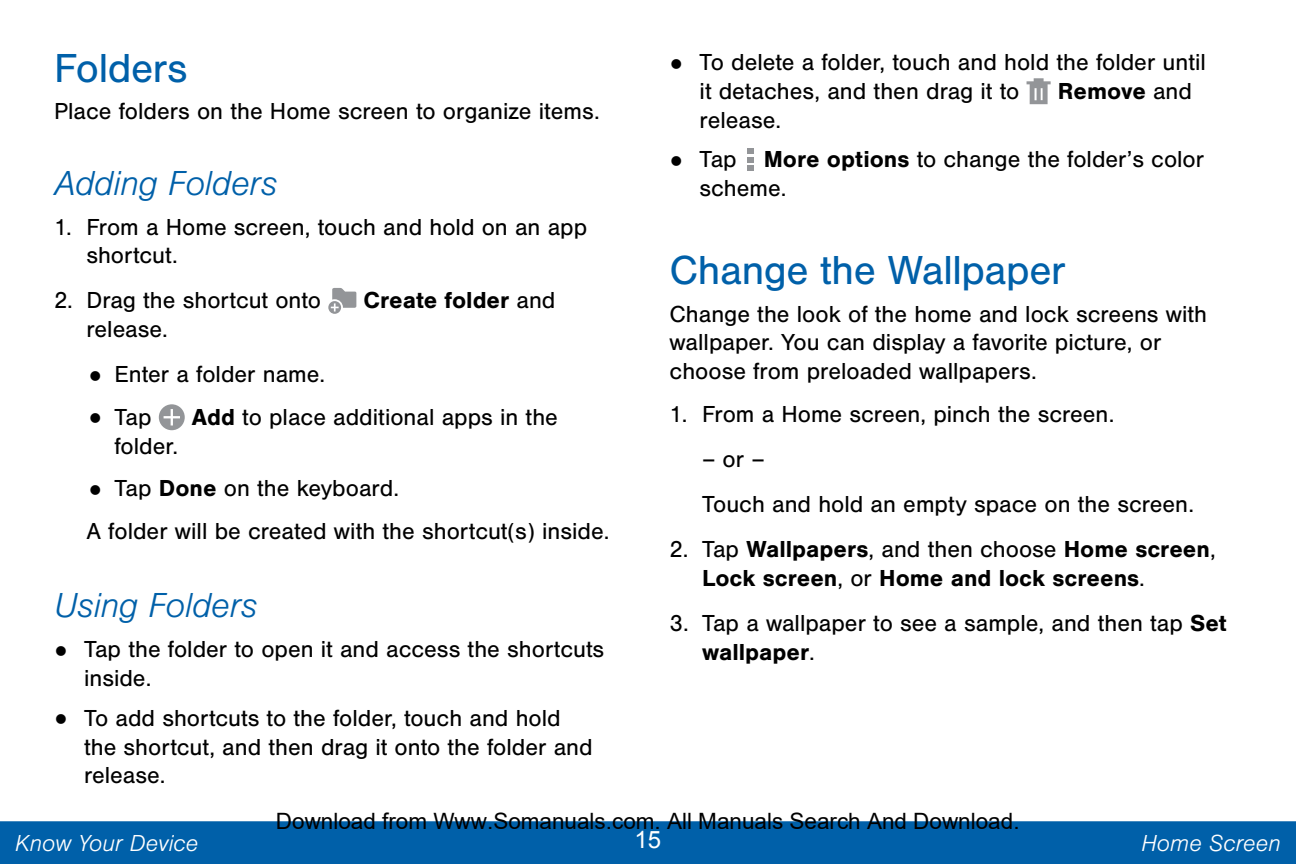
<style>
.page{position:relative;width:1296px;height:864px;background:#fff}
.page>*{position:absolute;margin:0;border:0;box-sizing:border-box;transform-origin:0 0}
.t1{font:42px "Nimbus San";letter-spacing:-.01em;color:#0060a9}
.t2{font:italic 300 36px "Nimbus San";letter-spacing:-.015em;color:#0060a9}
.t3{font:24px/28.8px "Nimbus San";color:#000}
.t4{font:700 24px/28.8px "Nimbus San";color:#000}
.t5{font:italic 300 24px "Nimbus San";color:#fff}
.t6{font:24px "Arial";color:#fff}
.t7{font:22.5px "Arial";color:#000}
.s1{font-weight:400}
.s2{font-family:"Arial";font-size:39px}
.s3{font-weight:700}
</style>
<div class="page">
<div style="left:0;top:821px;width:1296px;height:43px;background:#0060a9;border:3px solid #0060a9"></div>
<svg style="left:328px;top:288px;width:28px;height:26px"></svg>
<svg style="left:159px;top:404px;width:26px;height:26px"></svg>
<svg style="left:1027px;top:78px;width:24px;height:26px"></svg>
<svg style="left:747px;top:148px;width:6px;height:23px"></svg>
<h1 class="t1" style="left:54px;top:45px;width:135px">Folders</h1>
<p class="t3" style="left:54px;top:97px;width:547px">Place folders on the Home screen to organize items.</p>
<h2 class="t2" style="left:54px;top:164px;width:225px">Adding Folders</h2>
<p class="t3" style="left:86px;top:213px;width:502px;text-indent:-32px">1. From a Home screen, touch and hold on an app shortcut.</p>
<p class="t3" style="left:54px;top:286px;width:269px">2. Drag the shortcut onto</p>
<p class="t4" style="left:364px;top:286px;width:193px">Create folder <span class="s1">and</span></p>
<p class="t3" style="left:86px;top:315px;width:83px">release.</p>
<p class="t3" style="left:89px;top:360px;width:238px"><span class="s2">•</span> Enter a folder name.</p>
<p class="t3" style="left:89px;top:403px;width:65px"><span class="s2">•</span> Tap</p>
<p class="t3" style="left:192px;top:403px;width:368px"><span class="s3">Add</span> to place additional apps in the</p>
<p class="t3" style="left:114px;top:432px;width:65px">folder.</p>
<p class="t3" style="left:86px;top:467px;width:525px;line-height:42.6px"><span class="s2">•</span> Tap <span class="s3">Done</span> on the keyboard.<br>A folder will be created with the shortcut(s) inside.</p>
<h2 class="t2" style="left:54px;top:586px;width:205px">Using Folders</h2>
<p class="t3" style="left:84px;top:635px;width:522px;text-indent:-30px"><span class="s2">•</span> Tap the folder to open it and access the shortcuts inside.</p>
<p class="t3" style="left:84px;top:704px;width:510px;text-indent:-30px"><span class="s2">•</span> To add shortcuts to the folder, touch and hold the shortcut, and then drag it onto the folder and release.</p>
<p class="t3" style="left:700px;top:48px;width:508px;text-indent:-30px"><span class="s2">•</span> To delete a folder, touch and hold the folder until it detaches, and then drag it to</p>
<p class="t4" style="left:1058px;top:77px;width:136px">Remove <span class="s1">and</span></p>
<p class="t3" style="left:700px;top:106px;width:83px">release.</p>
<p class="t3" style="left:700px;top:145px;width:506px;text-indent:-30px"><span class="s2">•</span> Tap <span class="s3">More options</span> to change the folder’s color scheme.</p>
<h1 class="t1" style="left:670px;top:247px;width:398px">Change the Wallpaper</h1>
<p class="t3" style="left:670px;top:300px;width:539px">Change the look of the home and lock screens with wallpaper. You can display a favorite picture, or choose from preloaded wallpapers.</p>
<p class="t3" style="left:670px;top:400px;width:446px">1. From a Home screen, pinch the screen.</p>
<p class="t3" style="left:702px;top:437px;width:494px;line-height:45px">– or –<br>Touch and hold an empty space on the screen.</p>
<p class="t4" style="left:702px;top:535px;width:515px;text-indent:-32px"><span class="s1">2. Tap</span> Wallpapers<span class="s1">, and then choose</span> Home screen<span class="s1">,<br></span>Lock screen<span class="s1">, or</span> Home and lock screens<span class="s1">.</span></p>
<p class="t3" style="left:702px;top:609px;width:526px;text-indent:-32px">3. Tap a wallpaper to see a sample, and then tap <span class="s3">Set wallpaper</span>.</p>
<p class="t7" style="left:276px;top:809px;width:745px">Download from Www.Somanuals.com. All Manuals Search And Download.</p>
<p class="t5" style="left:15px;top:830px;width:185px">Know Your Device</p>
<p class="t6" style="left:635px;top:824px;width:28px">15</p>
<p class="t5" style="left:1141px;top:830px;width:141px">Home Screen</p>
</div>
